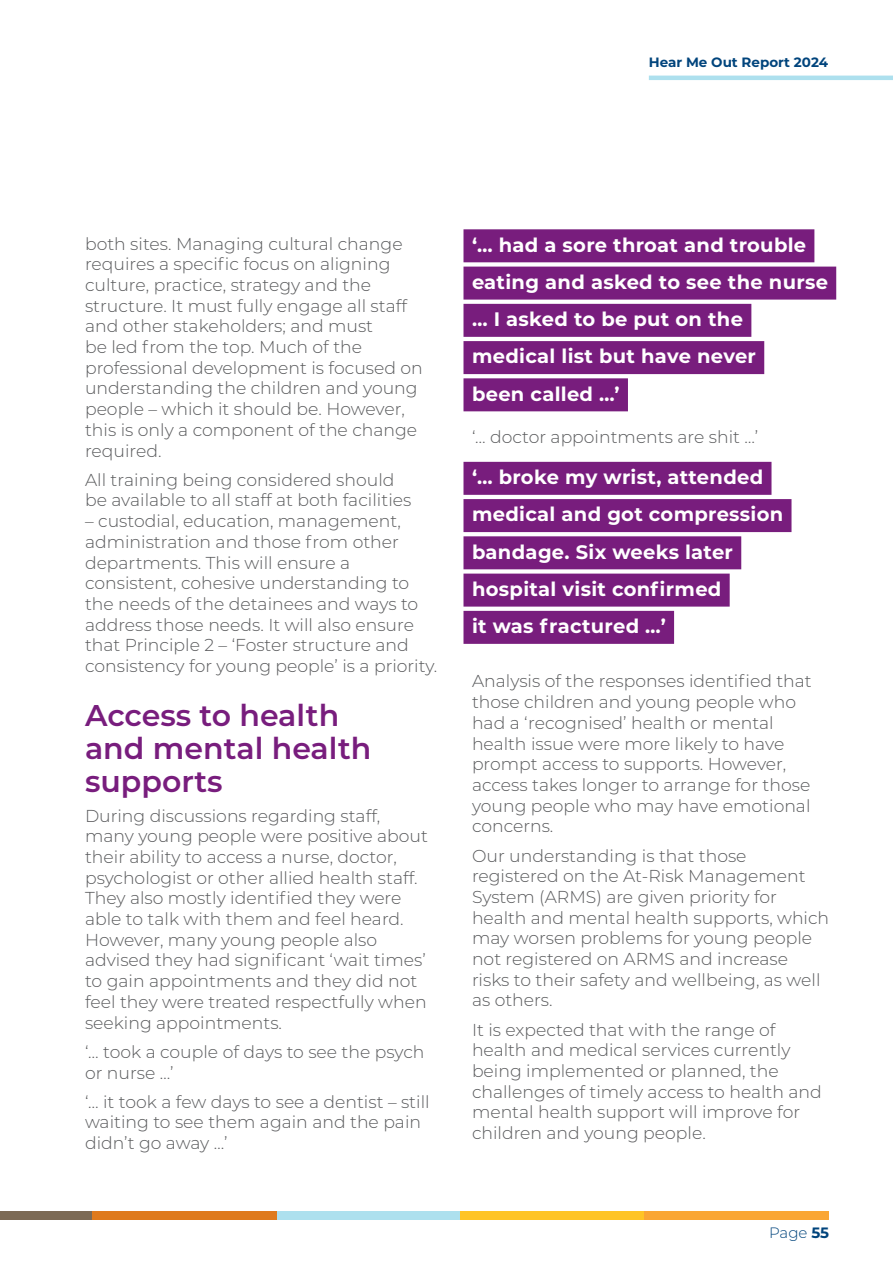
<style>
.page{position:relative;width:893px;height:1263px;background:#fff}
.page>*{position:absolute;margin:0;border:0;box-sizing:border-box;transform-origin:0 0}
.H2_purple{font:600 30px/33px "Montserrat";color:#781d7d}
.Pull_Out_Quote_-_purple{font:700 19.5px "Montserrat";letter-spacing:.015em;color:#fff}
.Body_11_5_light{font:300 17.25px/20.7px "Montserrat";color:#58595b}
.t1{font:300 15px "Montserrat";color:#00447c}
.t2{font:700 13.5px "Montserrat";color:#00447c}
.s1{font-weight:700}
</style>
<div class="page">
<hr style="left:649px;top:76px;width:244px;height:4px;background:#ade0ee">
<div style="left:276px;top:1211px;width:185px;height:9px;background:#ade0ee"></div>
<div style="left:460px;top:1211px;width:185px;height:9px;background:#ffc425"></div>
<div style="left:92px;top:1211px;width:185px;height:9px;background:#df7a1c"></div>
<div style="left:0;top:1211px;width:92px;height:9px;background:#7c6a55"></div>
<div style="left:644px;top:1211px;width:185px;height:9px;background:#faa634"></div>
<div style="left:463px;top:229px;width:351px;height:33px;background:#781d7d"></div>
<div style="left:463px;top:267px;width:373px;height:33px;background:#781d7d"></div>
<div style="left:463px;top:304px;width:288px;height:33px;background:#781d7d"></div>
<div style="left:463px;top:341px;width:301px;height:33px;background:#781d7d"></div>
<div style="left:463px;top:378px;width:165px;height:33px;background:#781d7d"></div>
<div style="left:463px;top:462px;width:308px;height:33px;background:#781d7d"></div>
<div style="left:463px;top:499px;width:328px;height:33px;background:#781d7d"></div>
<div style="left:463px;top:536px;width:278px;height:33px;background:#781d7d"></div>
<div style="left:463px;top:574px;width:267px;height:33px;background:#781d7d"></div>
<div style="left:463px;top:611px;width:211px;height:33px;background:#781d7d"></div>
<p class="t2" style="left:649px;top:53px;width:181px">Hear Me Out Report 2024</p>
<p class="Body_11_5_light" style="left:85px;top:232px;width:339px">both sites. Managing cultural change requires a specific focus on aligning culture, practice, strategy and the structure. It must fully engage all staff and other stakeholders; and must<br>be led from the top. Much of the professional development is focused on understanding the children and young people – which it should be. However, this is only a component of the change required.</p>
<p class="Body_11_5_light" style="left:85px;top:469px;width:328px">All training being considered should be available to all staff at both facilities</p>
<p class="Body_11_5_light" style="left:85px;top:510px;width:354px">– custodial, education, management, administration and those from other departments. This will ensure a consistent, cohesive understanding to the needs of the detainees and ways to address those needs. It will also ensure that Principle 2 – ‘Foster structure and consistency for young people’ is a priority.</p>
<p class="H2_purple" style="left:85px;top:698px;width:288px">Access to health and mental health supports</p>
<p class="Body_11_5_light" style="left:85px;top:804px;width:344px">During discussions regarding staff, many young people were positive about their ability to access a nurse, doctor, psychologist or other allied health staff.<br>They also mostly identified they were able to talk with them and feel heard.<br>However, many young people also advised they had significant ‘wait times’ to gain appointments and they did not feel they were treated respectfully when seeking appointments.</p>
<p class="Body_11_5_light" style="left:85px;top:1041px;width:341px">‘… took a couple of days to see the psych or nurse …’</p>
<p class="Body_11_5_light" style="left:85px;top:1091px;width:346px">‘… it took a few days to see a dentist – still waiting to see them again and the pain didn’t go away …’</p>
<p class="Pull_Out_Quote_-_purple" style="left:472px;top:231px;width:336px">‘… had a sore throat and trouble</p>
<p class="Pull_Out_Quote_-_purple" style="left:472px;top:268px;width:357px">eating and asked to see the nurse</p>
<p class="Pull_Out_Quote_-_purple" style="left:472px;top:305px;width:273px">… I asked to be put on the</p>
<p class="Pull_Out_Quote_-_purple" style="left:472px;top:342px;width:286px">medical list but have never</p>
<p class="Pull_Out_Quote_-_purple" style="left:472px;top:380px;width:149px">been called …’</p>
<p class="Body_11_5_light" style="left:472px;top:426px;width:288px">‘… doctor appointments are shit …’</p>
<p class="Pull_Out_Quote_-_purple" style="left:472px;top:463px;width:293px">‘… broke my wrist, attended</p>
<p class="Pull_Out_Quote_-_purple" style="left:472px;top:500px;width:313px">medical and got compression</p>
<p class="Pull_Out_Quote_-_purple" style="left:472px;top:538px;width:263px">bandage. Six weeks later</p>
<p class="Pull_Out_Quote_-_purple" style="left:472px;top:575px;width:251px">hospital visit confirmed</p>
<p class="Pull_Out_Quote_-_purple" style="left:472px;top:612px;width:195px">it was fractured …’</p>
<p class="Body_11_5_light" style="left:472px;top:670px;width:341px">Analysis of the responses identified that those children and young people who had a ‘recognised’ health or mental health issue were more likely to have prompt access to supports. However, access takes longer to arrange for those young people who may have emotional concerns.</p>
<p class="Body_11_5_light" style="left:472px;top:844px;width:359px">Our understanding is that those registered on the At-Risk Management System (ARMS) are given priority for health and mental health supports, which may worsen problems for young people not registered on ARMS and increase risks to their safety and wellbeing, as well as others.</p>
<p class="Body_11_5_light" style="left:472px;top:1018px;width:351px">It is expected that with the range of health and medical services currently being implemented or planned, the challenges of timely access to health and mental health support will improve for children and young people.</p>
<p class="t1" style="left:769px;top:1223px;width:62px">Page <span class="s1">55</span></p>
</div>
